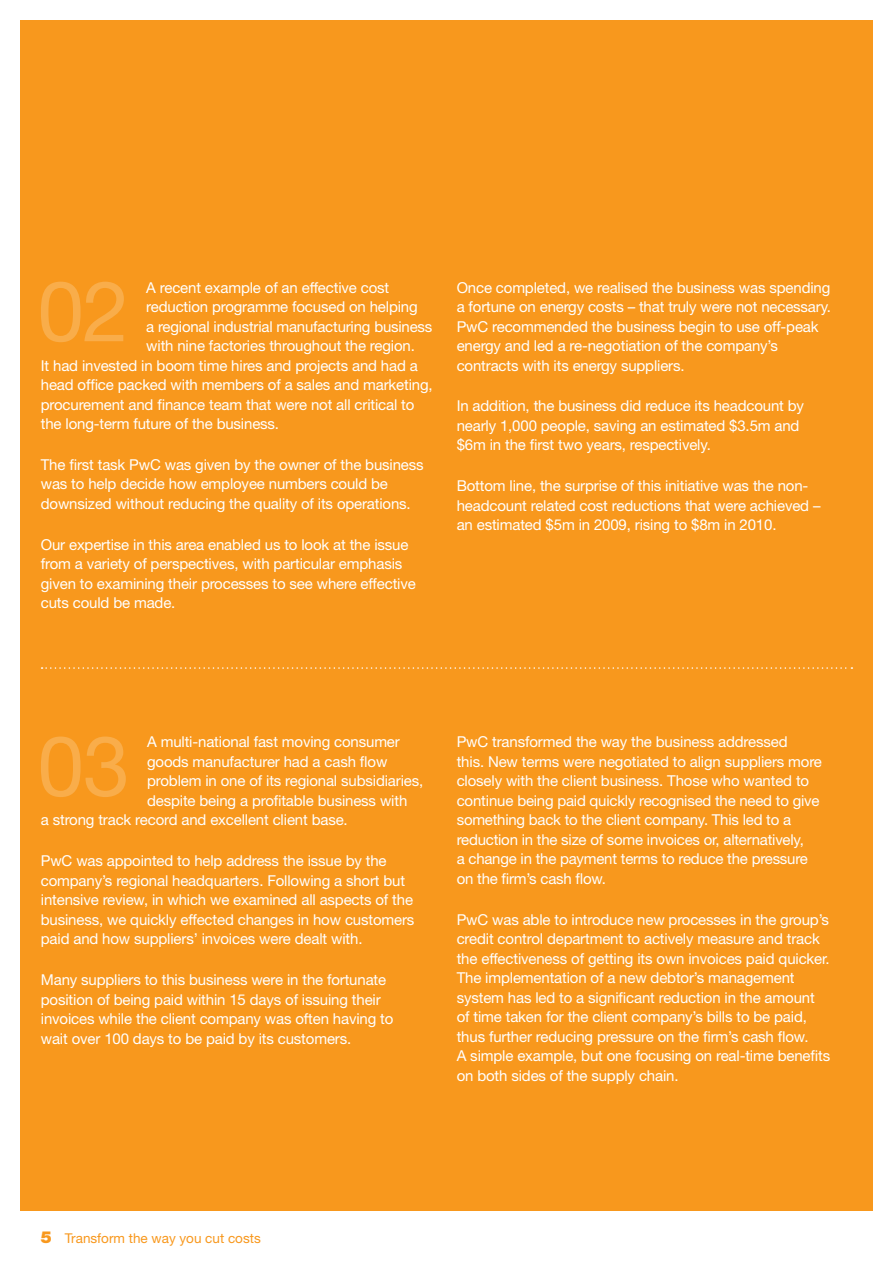
<style>
.page{position:relative;width:893px;height:1263px;background:#fff}
.page>*{position:absolute;margin:0;border:0;box-sizing:border-box;transform-origin:0 0}
.t1{font:84px "Helvetica Neue";color:#f9ad4a}
.t2{font:15px/19.5px "Helvetica Neue";letter-spacing:-.01em;color:#fff}
.t3{font:13.5px "Helvetica Neue";color:#f8981d}
.s1{font-weight:900;font-size:16.5px}
</style>
<div class="page">
<div style="left:20px;top:20px;width:853px;height:1191px;background:#f8981d"></div>
<svg style="left:42px;top:667px;width:810px;height:2px"></svg>
<h1 class="t1" style="left:37px;top:261px;width:93px">02</h1>
<p class="t2" style="left:146px;top:277px;width:244px">A recent example of an effective cost</p>
<p class="t2" style="left:146px;top:297px;width:273px">reduction programme focused on helping</p>
<p class="t2" style="left:146px;top:316px;width:288px">a regional industrial manufacturing business</p>
<p class="t2" style="left:146px;top:336px;width:270px">with nine factories throughout the region.</p>
<p class="t2" style="left:41px;top:355px;width:379px">It had invested in boom time hires and projects and had a</p>
<p class="t2" style="left:41px;top:375px;width:393px">head office packed with members of a sales and marketing,</p>
<p class="t2" style="left:41px;top:394px;width:375px">procurement and finance team that were not all critical to</p>
<p class="t2" style="left:41px;top:414px;width:240px">the long-term future of the business.</p>
<p class="t2" style="left:41px;top:454px;width:384px">The first task PwC was given by the owner of the business was to help decide how employee numbers could be downsized without reducing the quality of its operations.</p>
<p class="t2" style="left:41px;top:534px;width:376px">Our expertise in this area enabled us to look at the issue from a variety of perspectives, with particular emphasis given to examining their processes to see where effective cuts could be made.</p>
<p class="t2" style="left:457px;top:277px;width:376px">Once completed, we realised the business was spending a fortune on energy costs – that truly were not necessary.<br>PwC recommended the business begin to use off-peak energy and led a re-negotiation of the company’s contracts with its energy suppliers.</p>
<p class="t2" style="left:457px;top:396px;width:349px">In addition, the business did reduce its headcount by nearly 1,000 people, saving an estimated $3.5m and $6m in the first two years, respectively.</p>
<p class="t2" style="left:457px;top:476px;width:365px">Bottom line, the surprise of this initiative was the non&shy;headcount related cost reductions that were achieved – an estimated $5m in 2009, rising to $8m in 2010.</p>
<h1 class="t1" style="left:37px;top:716px;width:94px">03</h1>
<p class="t2" style="left:147px;top:732px;width:254px">A multi-national fast moving consumer</p>
<p class="t2" style="left:147px;top:751px;width:242px">goods manufacturer had a cash flow</p>
<p class="t2" style="left:147px;top:771px;width:278px">problem in one of its regional subsidiaries,</p>
<p class="t2" style="left:147px;top:790px;width:262px">despite being a profitable business with</p>
<p class="t2" style="left:41px;top:810px;width:308px">a strong track record and excellent client base.</p>
<p class="t2" style="left:41px;top:851px;width:375px">PwC was appointed to help address the issue by the company’s regional headquarters. Following a short but intensive review, in which we examined all aspects of the business, we quickly effected changes in how customers paid and how suppliers’ invoices were dealt with.</p>
<p class="t2" style="left:41px;top:970px;width:354px">Many suppliers to this business were in the fortunate position of being paid within 15 days of issuing their invoices while the client company was often having to wait over 100 days to be paid by its customers.</p>
<p class="t2" style="left:457px;top:732px;width:367px">PwC transformed the way the business addressed<br>this. New terms were negotiated to align suppliers more closely with the client business. Those who wanted to continue being paid quickly recognised the need to give something back to the client company. This led to a reduction in the size of some invoices or, alternatively,<br>a change in the payment terms to reduce the pressure on the firm’s cash flow.</p>
<p class="t2" style="left:457px;top:909px;width:375px">PwC was able to introduce new processes in the group’s credit control department to actively measure and track the effectiveness of getting its own invoices paid quicker.<br>The implementation of a new debtor’s management system has led to a significant reduction in the amount of time taken for the client company’s bills to be paid, thus further reducing pressure on the firm’s cash flow.<br>A simple example, but one focusing on real-time benefits on both sides of the supply chain.</p>
<p class="t3" style="left:41px;top:1230px;width:221px"><span class="s1">5</span> Transform the way you cut costs</p>
</div>
